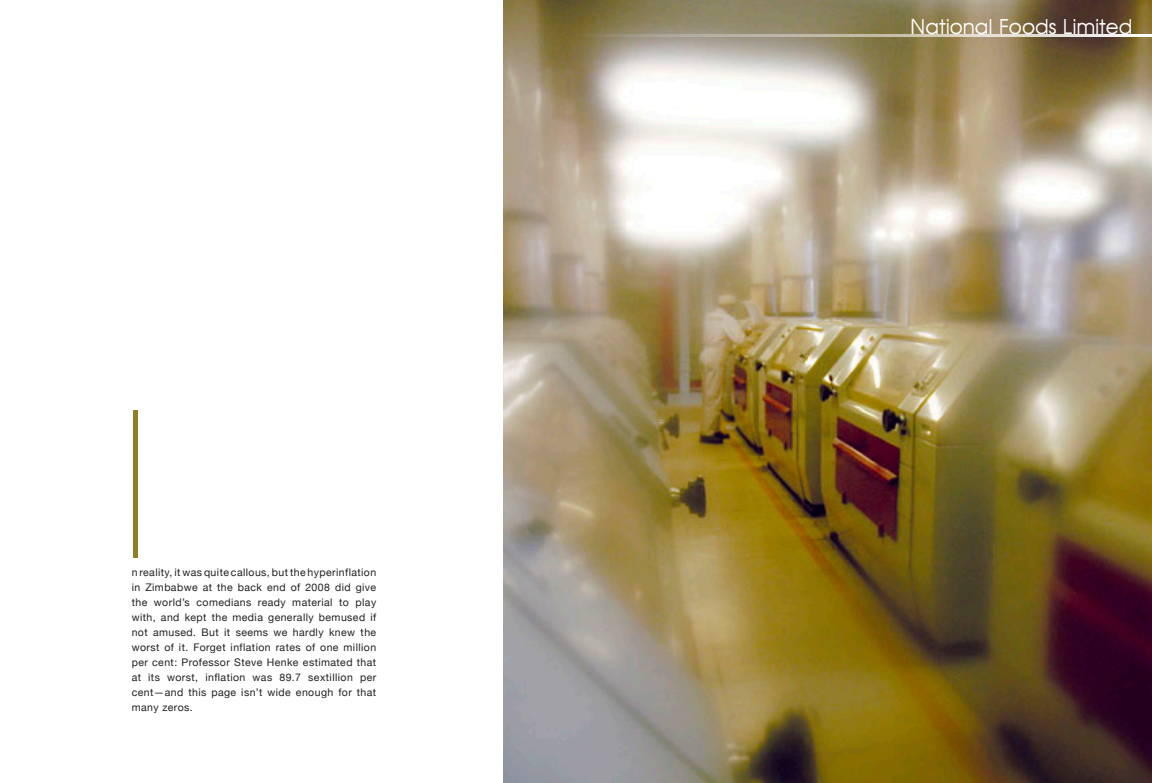
<style>
.page{position:relative;width:1152px;height:783px;background:#fff}
.page>*{position:absolute;margin:0;border:0;box-sizing:border-box;transform-origin:0 0}
.t1{font:200 207px "Helvetica Neue";color:#917d26;scale:1.18 1}
.t2{font:20px "Avante";color:#fff}
.t3{font:10.5px/15px "Helvetica Neue";letter-spacing:.04em;color:#231f20;text-align:justify}
</style>
<div class="page">
<img style="left:504px;top:0;width:648px;height:783px">
<hr style="left:576px;top:34px;width:576px;height:3px;background:#fff">
<p class="t1" style="left:120px;top:365px;width:28px">I</p>
<p class="t3" style="left:132px;top:565px;width:246px">n reality, it was quite callous, but the hyperinflation in Zimbabwe at the back end of 2008 did give the world’s comedians ready material to play with, and kept the media generally bemused if not amused. But it seems we hardly knew the worst of it. Forget inflation rates of one million per cent: Professor Steve Henke estimated that at its worst, inflation was 89.7 sextillion per cent—and this page isn’t wide enough for that many zeros.</p>
<p class="t2" style="left:911px;top:14px;width:224px">National Foods Limited</p>
</div>
